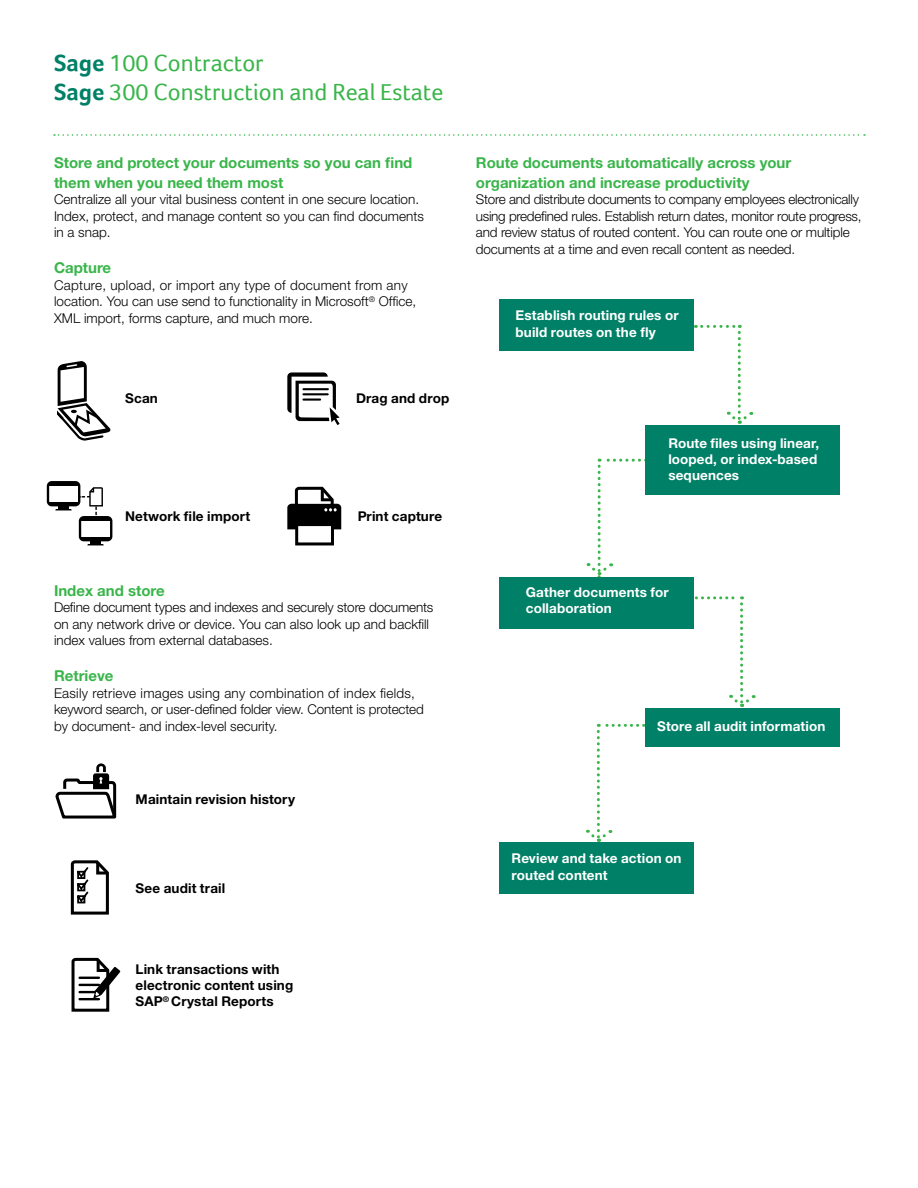
<style>
.page{position:relative;width:918px;height:1188px;background:#fff}
.page>*{position:absolute;margin:0;border:0;box-sizing:border-box;transform-origin:0 0}
.t1{font:24px/28.8px "Foco";color:#39b54a}
.t2{font:700 15px/19.5px "Helvetica Neue";color:#39b54a}
.t3{font:300 13.5px/16.5px "Helvetica Neue";color:#000}
.t4{font:300 13.5px/16.5px "Helvetica Neue";letter-spacing:-.02em;color:#000}
.t5{font:700 13.5px/16.2px "Helvetica Neue";letter-spacing:.01em;color:#fff}
.t6{font:700 13.5px/16.2px "Helvetica Neue";letter-spacing:.01em;color:#000}
.s1{font-weight:700;color:#008066}
</style>
<div class="page">
<svg style="left:54px;top:134px;width:811px;height:2px"></svg>
<div style="left:295px;top:523px;width:39px;height:22px;border:3px solid #000"></div>
<svg style="left:287px;top:486px;width:54px;height:43px"></svg>
<div style="left:47px;top:481px;width:33px;height:25px;border:2px solid #000;border-radius:4px"></div>
<svg style="left:55px;top:505px;width:17px;height:5px"></svg>
<hr style="left:49px;top:502px;width:29px;height:3px;background:#000">
<div style="left:79px;top:516px;width:33px;height:25px;border:2px solid #000;border-radius:4px"></div>
<svg style="left:87px;top:540px;width:17px;height:5px"></svg>
<hr style="left:81px;top:537px;width:29px;height:3px;background:#000">
<hr style="left:81px;top:518px;width:29px;height:2px;background:#000">
<hr style="left:49px;top:483px;width:29px;height:2px;background:#000">
<svg style="left:80px;top:487px;width:24px;height:30px"></svg>
<svg style="left:55px;top:763px;width:62px;height:56px"></svg>
<svg style="left:287px;top:372px;width:53px;height:53px"></svg>
<svg style="left:57px;top:361px;width:54px;height:80px"></svg>
<svg style="left:71px;top:957px;width:49px;height:55px"></svg>
<svg style="left:70px;top:860px;width:39px;height:55px"></svg>
<div style="left:499px;top:299px;width:195px;height:52px;background:#008066"></div>
<div style="left:645px;top:425px;width:195px;height:70px;background:#008066"></div>
<div style="left:645px;top:708px;width:195px;height:39px;background:#008066"></div>
<div style="left:499px;top:843px;width:195px;height:51px;background:#008066"></div>
<div style="left:499px;top:577px;width:195px;height:52px;background:#008066"></div>
<svg style="left:702px;top:325px;width:50px;height:99px"></svg>
<svg style="left:588px;top:459px;width:166px;height:248px"></svg>
<svg style="left:587px;top:724px;width:58px;height:118px"></svg>
<h1 class="t1" style="left:54px;top:48px;width:391px"><span class="s1">Sage</span> 100 Contractor<br><span class="s1">Sage</span> 300 Construction and Real Estate</h1>
<p class="t2" style="left:54px;top:153px;width:360px">Store and protect your documents so you can find them when you need them most</p>
<p class="t3" style="left:54px;top:191px;width:371px">Centralize all your vital business content in one secure location.<br>Index, protect, and manage content so you can find documents in a snap.</p>
<p class="t2" style="left:54px;top:258px;width:59px">Capture</p>
<p class="t3" style="left:54px;top:276px;width:364px">Capture, upload, or import any type of document from any location. You can use send to functionality in Microsoft<sup>®</sup> Office,<br>XML import, forms capture, and much more.</p>
<p class="t6" style="left:125px;top:390px;width:34px">Scan</p>
<p class="t6" style="left:356px;top:390px;width:95px">Drag and drop</p>
<p class="t6" style="left:125px;top:507px;width:127px">Network file import</p>
<p class="t6" style="left:358px;top:507px;width:86px">Print capture</p>
<p class="t2" style="left:54px;top:580px;width:112px">Index and store</p>
<p class="t3" style="left:54px;top:599px;width:381px">Define document types and indexes and securely store documents on any network drive or device. You can also look up and backfill index values from external databases.</p>
<p class="t2" style="left:54px;top:666px;width:61px">Retrieve</p>
<p class="t3" style="left:54px;top:684px;width:371px">Easily retrieve images using any combination of index fields, keyword search, or user-defined folder view. Content is protected by document- and index-level security.</p>
<p class="t6" style="left:136px;top:791px;width:161px">Maintain revision history</p>
<p class="t6" style="left:136px;top:879px;width:91px">See audit trail</p>
<p class="t2" style="left:476px;top:153px;width:317px">Route documents automatically across your organization and increase productivity</p>
<p class="t4" style="left:476px;top:191px;width:387px">Store and distribute documents to company employees electronically using predefined rules. Establish return dates, monitor route progress, and review status of routed content. You can route one or multiple documents at a time and even recall content as needed.</p>
<p class="t5" style="left:516px;top:307px;width:165px">Establish routing rules or build routes on the fly</p>
<p class="t5" style="left:668px;top:435px;width:152px">Route files using linear, looped, or index-based sequences</p>
<p class="t5" style="left:526px;top:584px;width:144px">Gather documents for collaboration</p>
<p class="t5" style="left:657px;top:718px;width:170px">Store all audit information</p>
<p class="t5" style="left:512px;top:850px;width:172px">Review and take action on routed content</p>
<p class="t6" style="left:136px;top:961px;width:159px">Link transactions with electronic content using<br>SAP<sup>®</sup> Crystal Reports</p>
</div>
